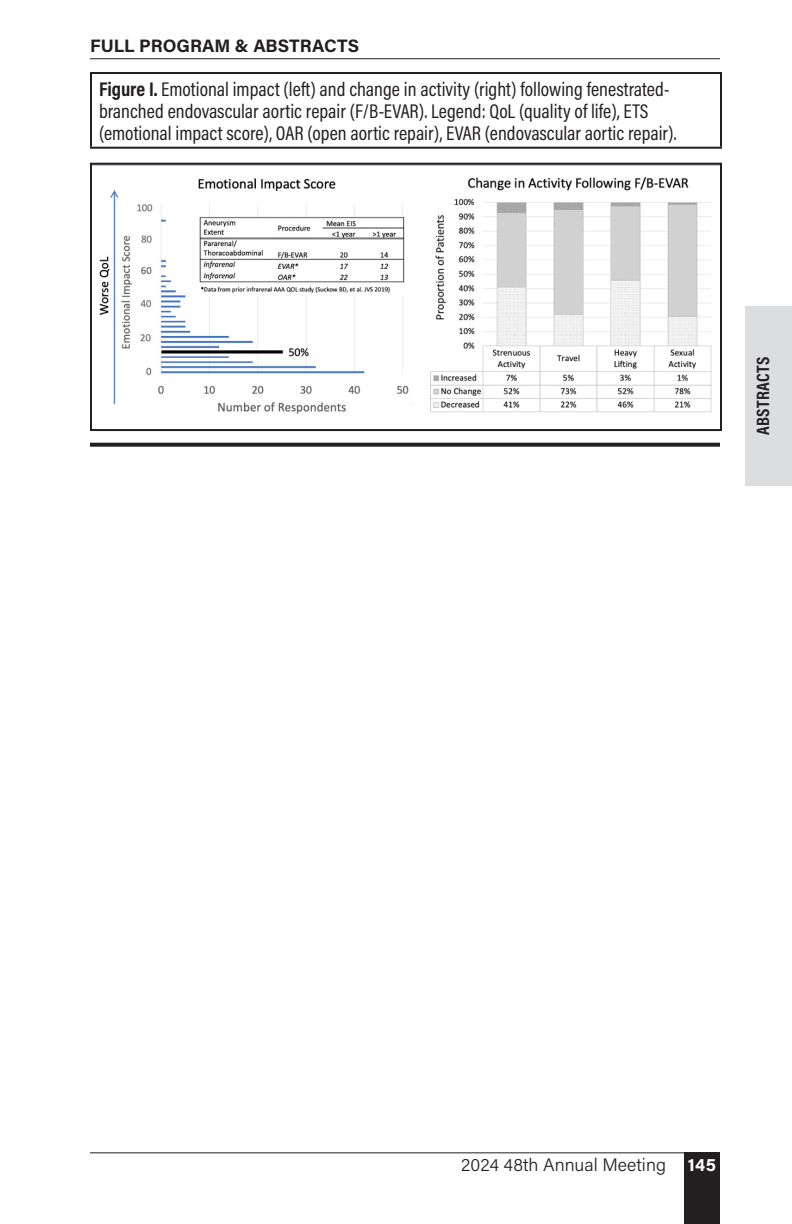
<style>
.page{position:relative;width:792px;height:1224px;background:#fff}
.page>*{position:absolute;margin:0;border:0;box-sizing:border-box;transform-origin:0 0}
.Paragraph_Style_1{font:20px/22px "Acumin Pro Cond";color:#231f20}
.t1{font:300 18px "Acumin Pro";color:#231f20}
.t2{font:700 18px "Acumin Pro";color:#231f20}
.t3{font:700 18px "Acumin Pro Cond";letter-spacing:.02em;color:#231f20}
.s1{font-weight:700}
.s2{font-weight:700;color:#fff}
</style>
<div class="page">
<div style="left:684px;top:1152px;width:36px;height:72px;background:#231f20"></div>
<hr style="left:90px;top:1152px;width:630px;height:1px;background:#231f20">
<hr style="left:90px;top:58px;width:630px;height:1px;background:#231f20">
<div style="left:746px;top:306px;width:46px;height:180px;background:#dcdddf"></div>
<svg style="left:90px;top:443px;width:630px;height:4px;background:#332f30"></svg>
<hr style="left:90px;top:72px;width:632px;height:2px;background:#231f20">
<hr style="left:720px;top:74px;width:2px;height:73px;background:#231f20">
<hr style="left:90px;top:74px;width:2px;height:73px;background:#231f20">
<hr style="left:90px;top:147px;width:632px;height:2px;background:#231f20">
<img style="left:99px;top:176px;width:613px;height:238px">
<div style="left:90px;top:163px;width:632px;height:268px;border:2px solid #231f20"></div>
<p class="t2" style="left:90px;top:33px;width:271px">FULL PROGRAM &amp; ABSTRACTS</p>
<p class="Paragraph_Style_1" style="left:99px;top:77px;width:579px"><span class="s1">Figure I.</span> Emotional impact (left) and change in activity (right) following fenestrated&shy;branched endovascular aortic repair (F/B-EVAR). Legend: QoL (quality of life), ETS (emotional impact score), OAR (open aortic repair), EVAR (endovascular aortic repair).</p>
<p class="t3" style="left:751px;top:435px;width:80px;rotate:-90deg">ABSTRACTS</p>
<p class="t1" style="left:461px;top:1153px;width:256px">2024 48th Annual Meeting <span class="s2">145</span></p>
</div>
